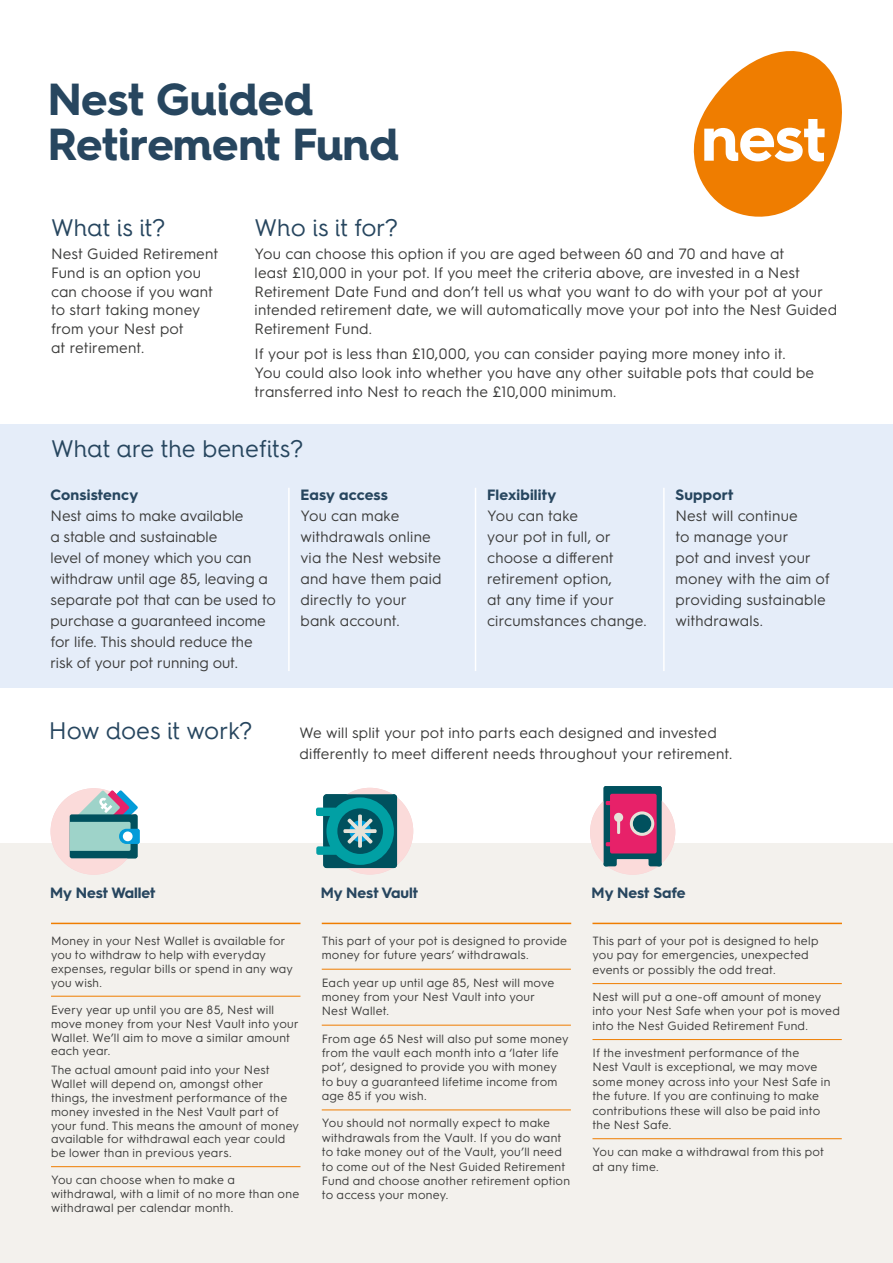
<style>
.page{position:relative;width:893px;height:1263px;background:#fff}
.page>*{position:absolute;margin:0;border:0;box-sizing:border-box;transform-origin:0 0}
.t1{font:700 45px/45px "Hurme Geometric Sans 4";letter-spacing:-.01em;color:#27465f}
.t2{font:24px "Hurme Geometric Sans 4";letter-spacing:-.005em;color:#27465f}
.t3{font:15px/21px "Hurme Geometric Sans 3";letter-spacing:.005em;color:#3c3c3b}
.t4{font:700 15px "Hurme Geometric Sans 3";letter-spacing:.005em;color:#27465f}
.t5{font:12px/14.4px "Hurme Geometric Sans 3";letter-spacing:.02em;color:#3c3c3b}
</style>
<div class="page">
<svg style="left:694px;top:51px;width:148px;height:166px"></svg>
<div style="left:0;top:843px;width:893px;height:420px;background:#f3f1ed"></div>
<div style="left:51px;top:788px;width:86px;height:87px;background:#fbdbda;border-radius:50%"></div>
<div style="left:70px;top:814px;width:67px;height:44px;background:#00515e;border-radius:2px"></div>
<svg style="left:70px;top:790px;width:70px;height:61px"></svg>
<div style="left:123px;top:831px;width:10px;height:10px;background:#fff;border-radius:50%"></div>
<div style="left:590px;top:789px;width:85px;height:86px;background:#fbdbda;border-radius:50%"></div>
<svg style="left:604px;top:786px;width:58px;height:80px"></svg>
<div style="left:327px;top:788px;width:86px;height:86px;background:#fbdbda;border-radius:50%"></div>
<div style="left:323px;top:794px;width:74px;height:74px;background:#00515e;border-radius:3px"></div>
<svg style="left:316px;top:797px;width:78px;height:68px"></svg>
<div style="left:0;top:424px;width:893px;height:264px;background:#e5edf9"></div>
<hr style="left:51px;top:996px;width:249px;height:1px;background:#ef7d00">
<hr style="left:51px;top:1166px;width:249px;height:1px;background:#ef7d00">
<hr style="left:322px;top:969px;width:249px;height:1px;background:#ef7d00">
<hr style="left:322px;top:1025px;width:249px;height:1px;background:#ef7d00">
<hr style="left:322px;top:1109px;width:249px;height:1px;background:#ef7d00">
<hr style="left:592px;top:983px;width:250px;height:1px;background:#ef7d00">
<hr style="left:592px;top:1039px;width:250px;height:1px;background:#ef7d00">
<hr style="left:592px;top:1138px;width:250px;height:1px;background:#ef7d00">
<hr style="left:51px;top:923px;width:249px;height:1px;background:#ef7d00">
<hr style="left:322px;top:923px;width:249px;height:1px;background:#ef7d00">
<hr style="left:592px;top:923px;width:250px;height:1px;background:#ef7d00">
<hr style="left:288px;top:488px;width:2px;height:183px;background:#fff">
<hr style="left:475px;top:488px;width:1px;height:183px;background:#fff">
<hr style="left:663px;top:488px;width:2px;height:183px;background:#fff">
<h1 class="t1" style="left:48px;top:76px;width:352px">Nest Guided<br>Retirement Fund</h1>
<h2 class="t2" style="left:51px;top:211px;width:116px">What is it?</h2>
<p class="t3" style="left:51px;top:243px;width:169px;line-height:18.8px">Nest Guided Retirement<br>Fund is an option you can choose if you want to start taking money from your Nest pot<br>at retirement.</p>
<h2 class="t2" style="left:255px;top:211px;width:145px">Who is it for?</h2>
<p class="t3" style="left:255px;top:243px;width:584px;line-height:18.8px">You can choose this option if you are aged between 60 and 70 and have at<br>least £10,000 in your pot. If you meet the criteria above, are invested in a Nest Retirement Date Fund and don’t tell us what you want to do with your pot at your intended retirement date, we will automatically move your pot into the Nest Guided Retirement Fund.</p>
<p class="t3" style="left:255px;top:344px;width:561px;line-height:18.8px">If your pot is less than £10,000, you can consider paying more money into it.<br>You could also look into whether you have any other suitable pots that could be transferred into Nest to reach the £10,000 minimum.</p>
<h2 class="t2" style="left:51px;top:432px;width:254px">What are the benefits?</h2>
<p class="t4" style="left:50px;top:484px;width:89px">Consistency</p>
<p class="t3" style="left:50px;top:504px;width:227px">Nest aims to make available<br>a stable and sustainable<br>level of money which you can withdraw until age 85, leaving a separate pot that can be used to purchase a guaranteed income for life. This should reduce the risk of your pot running out.</p>
<p class="t4" style="left:300px;top:484px;width:89px">Easy access</p>
<p class="t3" style="left:300px;top:504px;width:142px">You can make withdrawals online via the Nest website and have them paid directly to your bank account.</p>
<p class="t4" style="left:487px;top:484px;width:71px">Flexibility</p>
<p class="t3" style="left:487px;top:504px;width:161px">You can take<br>your pot in full, or choose a different retirement option,<br>at any time if your circumstances change.</p>
<p class="t4" style="left:675px;top:484px;width:59px">Support</p>
<p class="t3" style="left:675px;top:504px;width:156px">Nest will continue<br>to manage your<br>pot and invest your money with the aim of providing sustainable withdrawals.</p>
<h2 class="t2" style="left:49px;top:714px;width:205px">How does it work?</h2>
<p class="t3" style="left:299px;top:722px;width:434px">We will split your pot into parts each designed and invested differently to meet different needs throughout your retirement.</p>
<p class="t4" style="left:50px;top:882px;width:107px">My Nest Wallet</p>
<p class="t4" style="left:321px;top:882px;width:99px">My Nest Vault</p>
<p class="t4" style="left:592px;top:882px;width:96px">My Nest Safe</p>
<p class="t5" style="left:51px;top:933px;width:243px;line-height:14px">Money in your Nest Wallet is available for you to withdraw to help with everyday expenses, regular bills or spend in any way you wish.</p>
<p class="t5" style="left:51px;top:1001px;width:249px;line-height:14px">Every year up until you are 85, Nest will move money from your Nest Vault into your<br>Wallet. We’ll aim to move a similar amount each year.</p>
<p class="t5" style="left:51px;top:1062px;width:250px;line-height:14px">The actual amount paid into your Nest Wallet will depend on, amongst other things, the investment performance of the money invested in the Nest Vault part of your fund. This means the amount of money available for withdrawal each year could be lower than in previous years.</p>
<p class="t5" style="left:51px;top:1172px;width:250px;line-height:14px">You can choose when to make a withdrawal, with a limit of no more than one withdrawal per calendar month.</p>
<p class="t5" style="left:322px;top:933px;width:247px">This part of your pot is designed to provide money for future years’ withdrawals.</p>
<p class="t5" style="left:322px;top:974px;width:234px">Each year up until age 85, Nest will move money from your Nest Vault into your<br>Nest Wallet.</p>
<p class="t5" style="left:322px;top:1030px;width:248px">From age 65 Nest will also put some money from the vault each month into a ‘later life pot’, designed to provide you with money to buy a guaranteed lifetime income from age 85 if you wish.</p>
<p class="t5" style="left:322px;top:1115px;width:250px">You should not normally expect to make withdrawals from the Vault. If you do want to take money out of the Vault, you’ll need to come out of the Nest Guided Retirement Fund and choose another retirement option to access your money.</p>
<p class="t5" style="left:592px;top:933px;width:227px">This part of your pot is designed to help you pay for emergencies, unexpected events or possibly the odd treat.</p>
<p class="t5" style="left:592px;top:989px;width:249px">Nest will put a one-off amount of money into your Nest Safe when your pot is moved into the Nest Guided Retirement Fund.</p>
<p class="t5" style="left:592px;top:1045px;width:239px">If the investment performance of the<br>Nest Vault is exceptional, we may move some money across into your Nest Safe in the future. If you are continuing to make contributions these will also be paid into the Nest Safe.</p>
<p class="t5" style="left:592px;top:1144px;width:233px">You can make a withdrawal from this pot at any time.</p>
</div>
